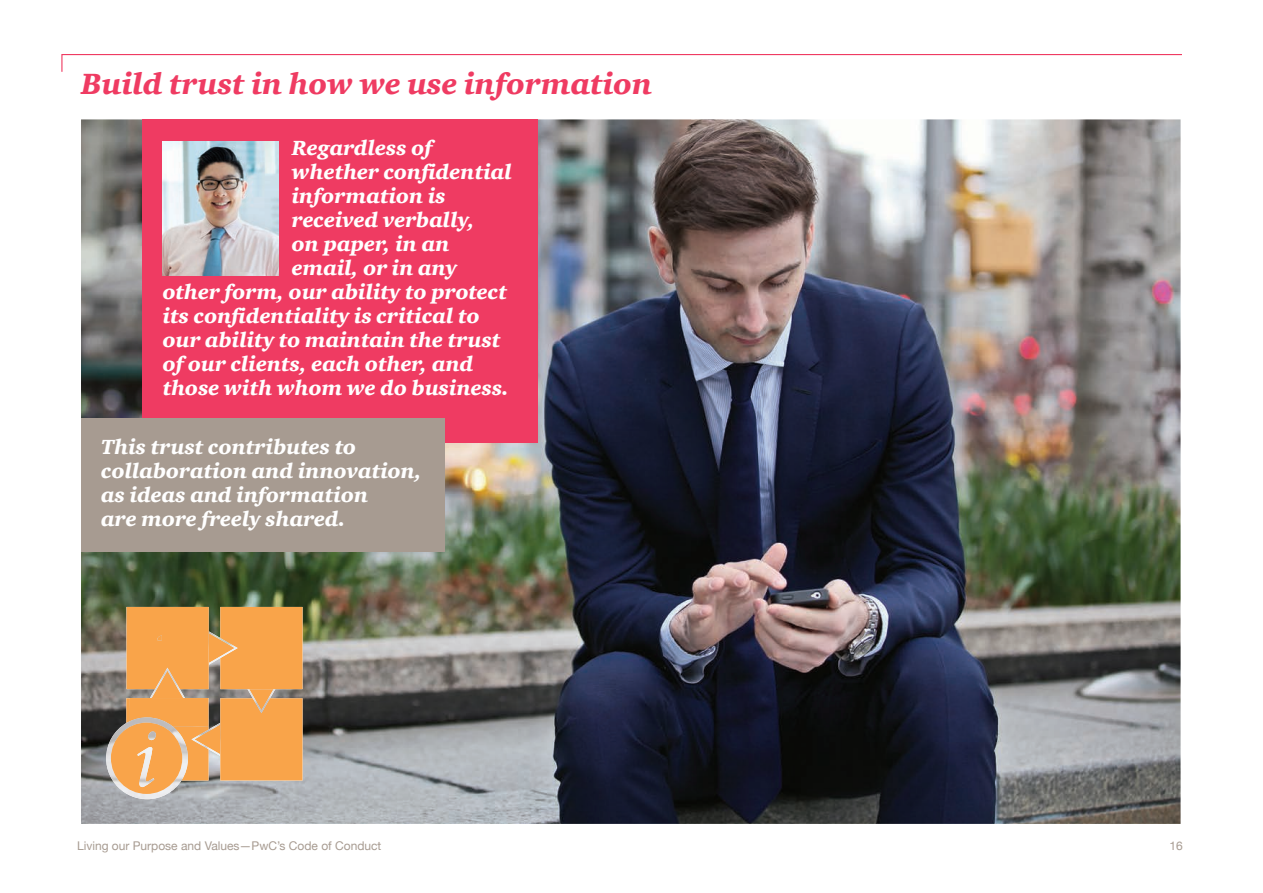
<style>
.page{position:relative;width:1263px;height:893px;background:#fff}
.page>*{position:absolute;margin:0;border:0;box-sizing:border-box;transform-origin:0 0}
.t1{font:italic 900 30px "ITC Charter Com";color:#ef3b62}
.t2{font:italic 900 21px/24px "ITC Charter Com";color:#fff}
.t3{font:12px "Helvetica Neue";color:#a79b91}
</style>
<div class="page">
<img style="left:81px;top:119px;width:1099px;height:705px">
<svg style="left:61px;top:54px;width:1121px;height:18px"></svg>
<div style="left:142px;top:119px;width:396px;height:324px;background:#ef3b62"></div>
<img style="left:163px;top:141px;width:115px;height:134px">
<img style="left:126px;top:698px;width:83px;height:82px">
<img style="left:191px;top:723px;width:29px;height:33px">
<div style="left:220px;top:698px;width:82px;height:82px;background:#f9a44a"></div>
<img style="left:247px;top:689px;width:28px;height:24px">
<div style="left:220px;top:607px;width:82px;height:82px;background:#f9a44a"></div>
<img style="left:209px;top:631px;width:29px;height:34px">
<div style="left:127px;top:607px;width:82px;height:82px;background:#f9a44a"></div>
<svg style="left:157px;top:636px;width:5px;height:4px"></svg>
<img style="left:150px;top:668px;width:35px;height:30px">
<div style="left:130px;top:698px;width:79px;height:29px;background:#f9a44a"></div>
<img style="left:106px;top:717px;width:82px;height:82px">
<img style="left:111px;top:723px;width:71px;height:71px">
<img style="left:137px;top:747px;width:17px;height:40px">
<svg style="left:148px;top:731px;width:8px;height:9px"></svg>
<div style="left:81px;top:418px;width:364px;height:134px;background:#a79b91"></div>
<h1 class="t1" style="left:81px;top:65px;width:573px">Build trust in how we use information</h1>
<p class="t2" style="left:292px;top:136px;width:142px">Regardless of</p>
<p class="t2" style="left:292px;top:160px;width:222px">whether confidential</p>
<p class="t2" style="left:292px;top:184px;width:156px">information is</p>
<p class="t2" style="left:292px;top:208px;width:185px">received verbally,</p>
<p class="t2" style="left:292px;top:232px;width:159px">on paper, in an</p>
<p class="t2" style="left:292px;top:256px;width:167px">email, or in any</p>
<p class="t2" style="left:163px;top:280px;width:346px">other form, our ability to protect</p>
<p class="t2" style="left:163px;top:304px;width:318px">its confidentiality is critical to</p>
<p class="t2" style="left:163px;top:328px;width:339px">our ability to maintain the trust</p>
<p class="t2" style="left:163px;top:352px;width:312px">of our clients, each other, and</p>
<p class="t2" style="left:163px;top:376px;width:348px">those with whom we do business.</p>
<p class="t2" style="left:101px;top:435px;width:322px">This trust contributes to collaboration and innovation, as ideas and information<br>are more freely shared.</p>
<p class="t3" style="left:77px;top:837px;width:306px">Living our Purpose and Values—PwC’s Code of Conduct</p>
<p class="t3" style="left:1169px;top:837px;width:15px">16</p>
</div>
